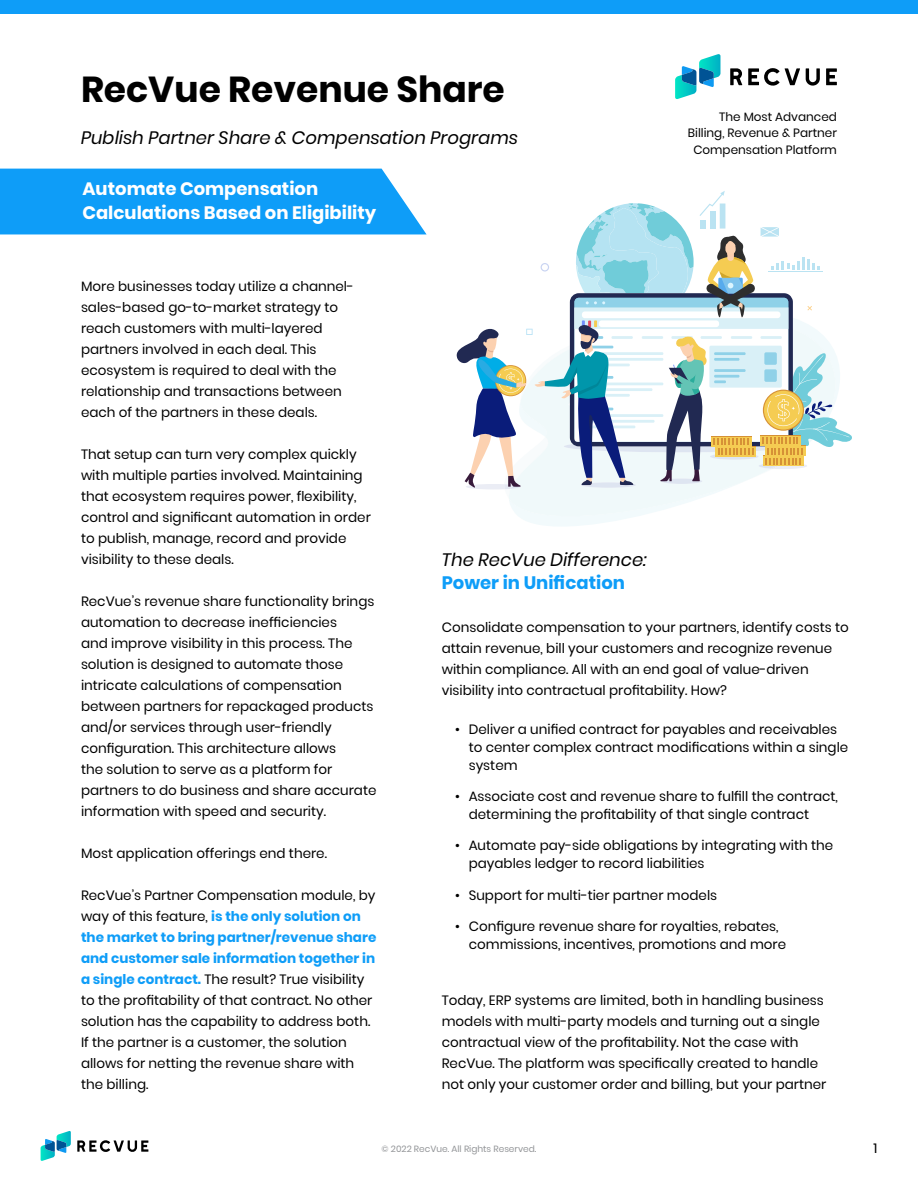
<style>
.page{position:relative;width:918px;height:1188px;background:#fff}
.page>*{position:absolute;margin:0;border:0;box-sizing:border-box;transform-origin:0 0}
.t1{font:700 36px "Poppins";color:#000}
.t2{font:italic 18px "Poppins";color:#000}
.t3{font:700 18px/24px "Poppins";color:#fff}
.t4{font:700 18px "Poppins";color:#0e9df8}
.t5{font:13.5px/21px "Poppins";color:#000}
.t6{font:12px/16.5px "Poppins";color:#000;text-align:right}
.t7{font:9px "Poppins";color:#939598}
.s1{font-weight:700;color:#0e9df8}
</style>
<div class="page">
<svg style="left:77px;top:1140px;width:71px;height:12px"></svg>
<svg style="left:41px;top:1131px;width:30px;height:30px"></svg>
<div style="left:0;top:169px;width:427px;height:65px;background:#0e9df8"></div>
<div style="left:0;top:0;width:918px;height:14px;background:#0e9df8"></div>
<svg style="left:730px;top:68px;width:12px;height:17px"></svg>
<svg style="left:748px;top:68px;width:52px;height:18px"></svg>
<svg style="left:806px;top:68px;width:14px;height:18px"></svg>
<svg style="left:826px;top:68px;width:11px;height:17px"></svg>
<svg style="left:675px;top:54px;width:45px;height:45px"></svg>
<svg style="left:519px;top:516px;width:117px;height:10px"></svg>
<svg style="left:509px;top:489px;width:215px;height:27px"></svg>
<svg style="left:456px;top:191px;width:396px;height:298px"></svg>
<h1 class="t1" style="left:81px;top:69px;width:425px">RecVue Revenue Share</h1>
<h2 class="t2" style="left:81px;top:127px;width:438px">Publish Partner Share &amp; Compensation Programs</h2>
<h2 class="t3" style="left:82px;top:177px;width:295px">Automate Compensation<br>Calculations Based on Eligibility</h2>
<p class="t6" style="left:688px;top:108px;width:151px">The Most Advanced<br>Billing, Revenue &amp; Partner<br>Compensation Platform</p>
<p class="t5" style="left:81px;top:275px;width:275px">More businesses today utilize a channel&shy;sales-based go-to-market strategy to reach customers with multi-layered partners involved in each deal. This ecosystem is required to deal with the relationship and transactions between each of the partners in these deals.</p>
<p class="t5" style="left:81px;top:443px;width:291px">That setup can turn very complex quickly with multiple parties involved. Maintaining that ecosystem requires power, flexibility, control and significant automation in order to publish, manage, record and provide visibility to these deals.</p>
<p class="t5" style="left:81px;top:590px;width:297px">RecVue’s revenue share functionality brings automation to decrease inefficiencies<br>and improve visibility in this process. The solution is designed to automate those intricate calculations of compensation between partners for repackaged products and/or services through user-friendly configuration. This architecture allows<br>the solution to serve as a platform for partners to do business and share accurate information with speed and security.</p>
<p class="t5" style="left:81px;top:843px;width:248px">Most application offerings end there.</p>
<p class="t5" style="left:81px;top:885px;width:297px">RecVue’s Partner Compensation module, by way of this feature, <span class="s1">is the only solution on the market to bring partner/revenue share and customer sale information together in a single contract.</span> The result? True visibility to the profitability of that contract. No other solution has the capability to address both.<br>If the partner is a customer, the solution allows for netting the revenue share with the billing.</p>
<h2 class="t2" style="left:442px;top:549px;width:207px">The RecVue Difference:</h2>
<h2 class="t4" style="left:442px;top:573px;width:185px">Power in Unification</h2>
<p class="t5" style="left:442px;top:616px;width:409px">Consolidate compensation to your partners, identify costs to attain revenue, bill your customers and recognize revenue within compliance. All with an end goal of value-driven visibility into contractual profitability. How?</p>
<p class="t5" style="left:469px;top:720px;width:381px;line-height:18px;text-indent:-14px">• Deliver a unified contract for payables and receivables to center complex contract modifications within a single system</p>
<p class="t5" style="left:469px;top:787px;width:371px;line-height:18px;text-indent:-14px">• Associate cost and revenue share to fulfill the contract, determining the profitability of that single contract</p>
<p class="t5" style="left:469px;top:837px;width:366px;line-height:18px;text-indent:-14px">• Automate pay-side obligations by integrating with the payables ledger to record liabilities</p>
<p class="t5" style="left:455px;top:885px;width:263px">• Support for multi-tier partner models</p>
<p class="t5" style="left:469px;top:918px;width:319px;line-height:18px;text-indent:-14px">• Configure revenue share for royalties, rebates, commissions, incentives, promotions and more</p>
<p class="t5" style="left:442px;top:990px;width:386px">Today, ERP systems are limited, both in handling business models with multi-party models and turning out a single contractual view of the profitability. Not the case with RecVue. The platform was specifically created to handle not only your customer order and billing, but your partner</p>
<p class="t7" style="left:382px;top:1143px;width:156px">© 2022 RecVue. All Rights Reserved.</p>
<p class="t5" style="left:874px;top:1138px;width:5px">1</p>
</div>
